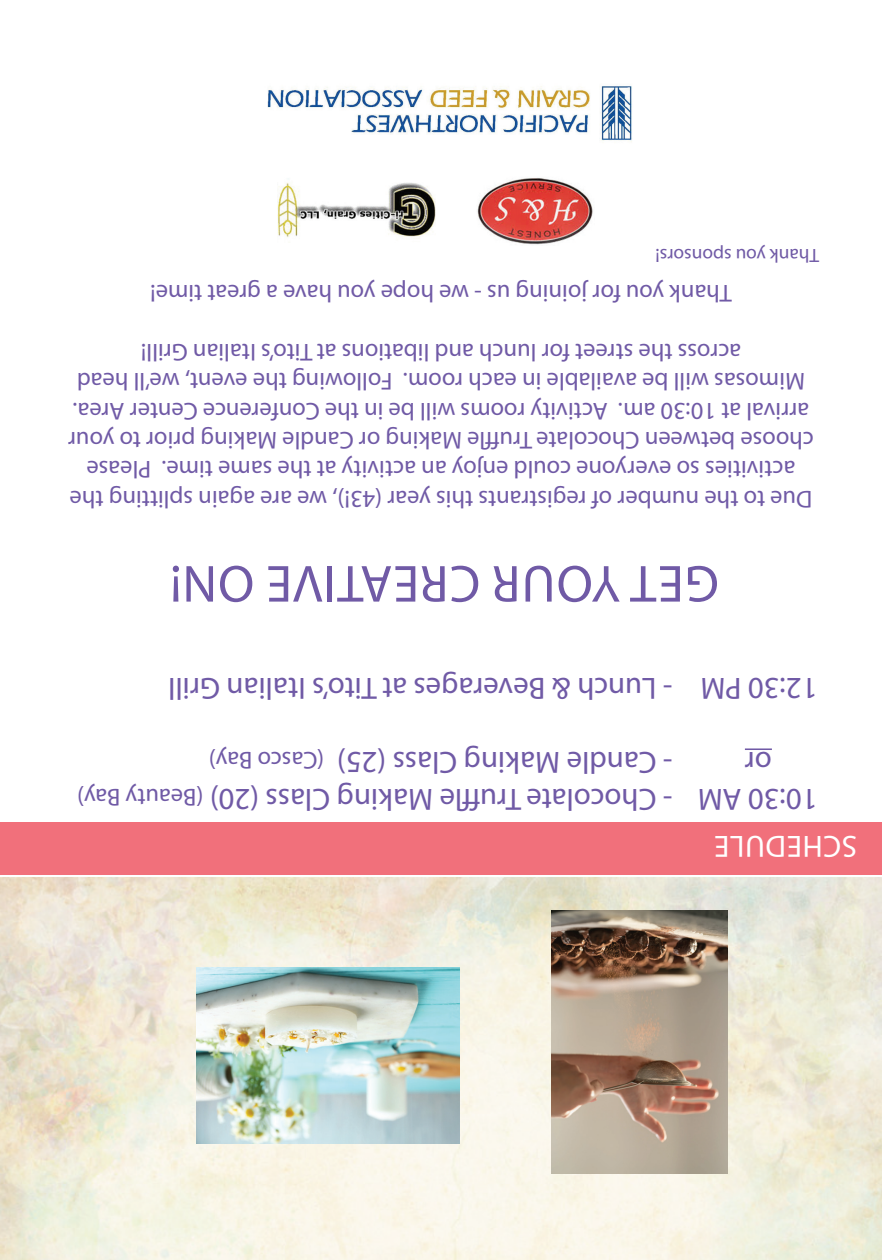
<style>
.page{position:relative;width:882px;height:1260px;background:#fff}
.page>*{position:absolute;margin:0;border:0;box-sizing:border-box;transform-origin:0 0}
.t1{font:52.5px "Myriad Pro";letter-spacing:.02em;color:#705aa6}
.t2{font:30.8px "Myriad Pro";color:#705aa6}
.t3{font:30.8px "Myriad Pro";letter-spacing:.02em;color:#fff}
.t4{font:24.5px/29.4px "Myriad Pro";color:#705aa6;text-align:center}
.t5{font:19.25px "Myriad Pro";color:#705aa6}
</style>
<div class="page">
<hr style="left:745px;top:748px;width:27px;height:2px;background:#705aa6">
<img style="left:0;top:877px;width:882px;height:383px">
<div style="left:0;top:822px;width:882px;height:52px;background:#f1707b"></div>
<img style="left:197px;top:968px;width:263px;height:175px">
<img style="left:552px;top:910px;width:175px;height:264px">
<img style="left:267px;top:86px;width:365px;height:56px">
<img style="left:477px;top:178px;width:116px;height:67px">
<img style="left:277px;top:182px;width:159px;height:56px">
<p class="t5" style="left:819px;top:267px;width:165px;rotate:-180deg">Thank you sponsors!</p>
<p class="t4" style="left:732px;top:308px;width:583px;rotate:-180deg">Thank you for joining us - we hope you have a great time!</p>
<p class="t4" style="left:814px;top:514px;width:747px;rotate:-180deg">Due to the number of registrants this year (43!), we are again splitting the activities so everyone could enjoy an activity at the same time. Please choose between Chocolate Truffle Making or Candle Making prior to your arrival at 10:30 am. Activity rooms will be in the Conference Center Area.<br>Mimosas will be available in each room. Following the event, we’ll head across the street for lunch and libations at Tito’s Italian Grill!</p>
<h1 class="t1" style="left:719px;top:616px;width:551px;rotate:-180deg">GET YOUR CREATIVE ON!</h1>
<p class="t2" style="left:672px;top:708px;width:506px;rotate:-180deg">- Lunch &amp; Beverages at Tito’s Italian Grill</p>
<p class="t2" style="left:818px;top:708px;width:118px;rotate:-180deg">12:30 PM</p>
<p class="t4" style="left:324px;top:776px;width:117px;rotate:-180deg">(Casco Bay)</p>
<p class="t2" style="left:672px;top:782px;width:337px;rotate:-180deg">- Candle Making Class (25)</p>
<p class="t2" style="left:772px;top:782px;width:29px;rotate:-180deg">or</p>
<p class="t4" style="left:204px;top:813px;width:128px;rotate:-180deg">(Beauty Bay)</p>
<p class="t2" style="left:672px;top:819px;width:464px;rotate:-180deg">- Chocolate Truffle Making Class (20)</p>
<p class="t2" style="left:818px;top:819px;width:121px;rotate:-180deg">10:30 AM</p>
<p class="t3" style="left:857px;top:866px;width:144px;rotate:-180deg">SCHEDULE</p>
</div>
